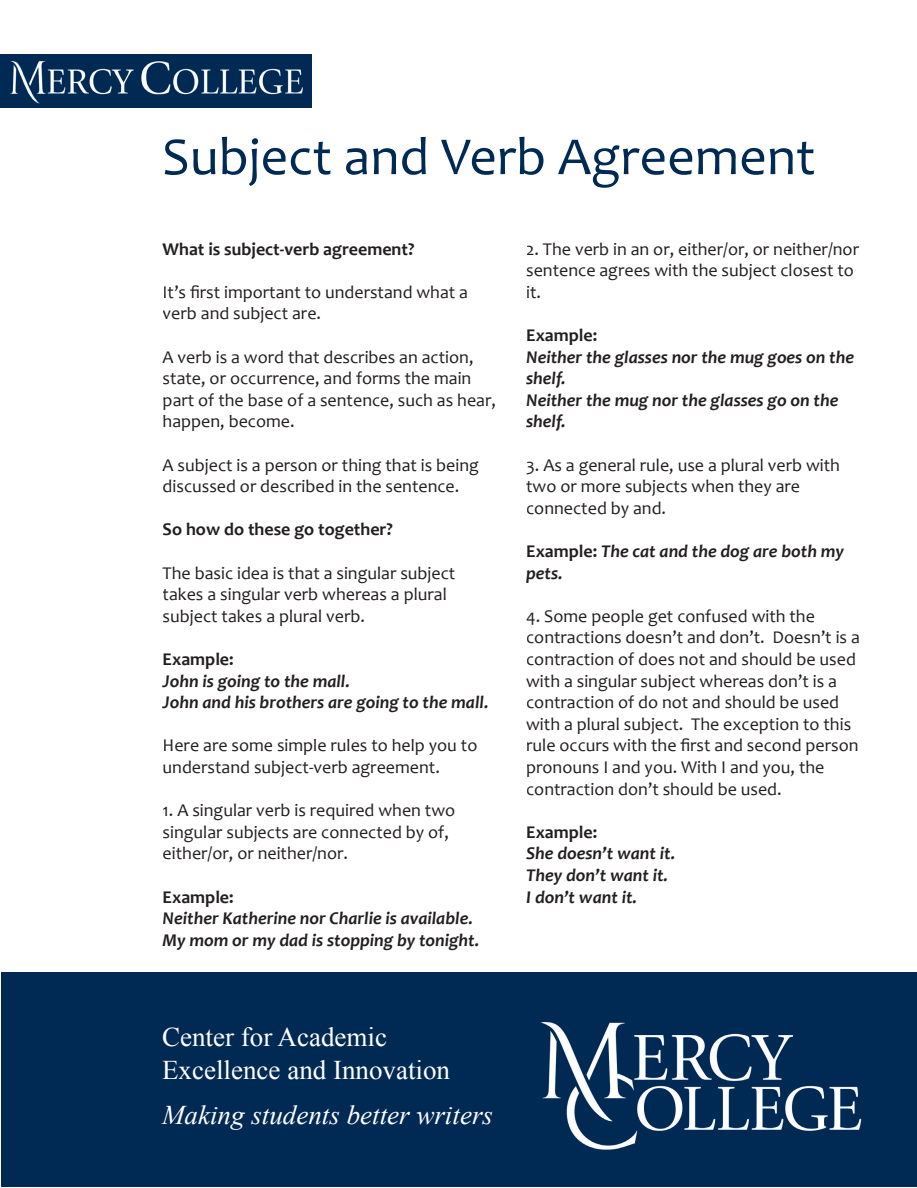
<style>
.page{position:relative;width:917px;height:1188px;background:#fff}
.page>*{position:absolute;margin:0;border:0;box-sizing:border-box;transform-origin:0 0}
.t1{font:54px "Candara";color:#002a54}
.t2{font:27px/32.4px "Times New Roman";color:#fff}
.t3{font:italic 27px "Times New Roman";color:#fff}
.t4{font:18px/21.6px "Candara";color:#231f20}
.t5{font:italic 700 18px/21.6px "Candara";color:#231f20}
.t6{font:700 18px "Candara";color:#231f20}
.s1{font-style:normal}
</style>
<div class="page">
<div style="left:1px;top:973px;width:915px;height:214px;background:#002a54"></div>
<img style="left:540px;top:1022px;width:322px;height:128px">
<img style="left:0;top:54px;width:312px;height:54px">
<h1 class="t1" style="left:162px;top:123px;width:655px">Subject and Verb Agreement</h1>
<p class="t6" style="left:163px;top:238px;width:253px">What is subject-verb agreement?</p>
<p class="t4" style="left:163px;top:281px;width:307px">It’s first important to understand what a verb and subject are.</p>
<p class="t4" style="left:163px;top:346px;width:335px">A verb is a word that describes an action, state, or occurrence, and forms the main part of the base of a sentence, such as hear, happen, become.</p>
<p class="t4" style="left:163px;top:454px;width:318px">A subject is a person or thing that is being discussed or described in the sentence.</p>
<p class="t6" style="left:163px;top:518px;width:232px">So how do these go together?</p>
<p class="t4" style="left:163px;top:562px;width:294px">The basic idea is that a singular subject takes a singular verb whereas a plural subject takes a plural verb.</p>
<p class="t6" style="left:163px;top:648px;width:73px">Example:</p>
<p class="t5" style="left:163px;top:670px;width:327px">John is going to the mall.<br>John and his brothers are going to the mall.</p>
<p class="t4" style="left:163px;top:735px;width:316px">Here are some simple rules to help you to understand subject-verb agreement.</p>
<p class="t4" style="left:163px;top:799px;width:294px">1. A singular verb is required when two singular subjects are connected by of, either/or, or neither/nor.</p>
<p class="t6" style="left:163px;top:886px;width:73px">Example:</p>
<p class="t5" style="left:163px;top:907px;width:318px">Neither Katherine nor Charlie is available.<br>My mom or my dad is stopping by tonight.</p>
<h2 class="t2" style="left:162px;top:1021px;width:289px">Center for Academic<br>Excellence and Innovation</h2>
<h2 class="t3" style="left:162px;top:1096px;width:332px">Making students better writers</h2>
<p class="t4" style="left:526px;top:238px;width:334px">2. The verb in an or, either/or, or neither/nor sentence agrees with the subject closest to it.</p>
<p class="t6" style="left:526px;top:324px;width:73px">Example:</p>
<p class="t5" style="left:526px;top:346px;width:329px">Neither the glasses nor the mug goes on the shelf.<br>Neither the mug nor the glasses go on the shelf.</p>
<p class="t4" style="left:526px;top:454px;width:315px">3. As a general rule, use a plural verb with two or more subjects when they are connected by and.</p>
<p class="t5" style="left:526px;top:540px;width:319px"><span class="s1">Example:</span> The cat and the dog are both my pets.</p>
<p class="t4" style="left:526px;top:605px;width:335px">4. Some people get confused with the contractions doesn’t and don’t. Doesn’t is a contraction of does not and should be used with a singular subject whereas don’t is a contraction of do not and should be used with a plural subject. The exception to this rule occurs with the first and second person pronouns I and you. With I and you, the contraction don’t should be used.</p>
<p class="t6" style="left:526px;top:821px;width:73px">Example:</p>
<p class="t5" style="left:526px;top:843px;width:151px">She doesn’t want it.<br>They don’t want it.<br>I don’t want it.</p>
</div>
